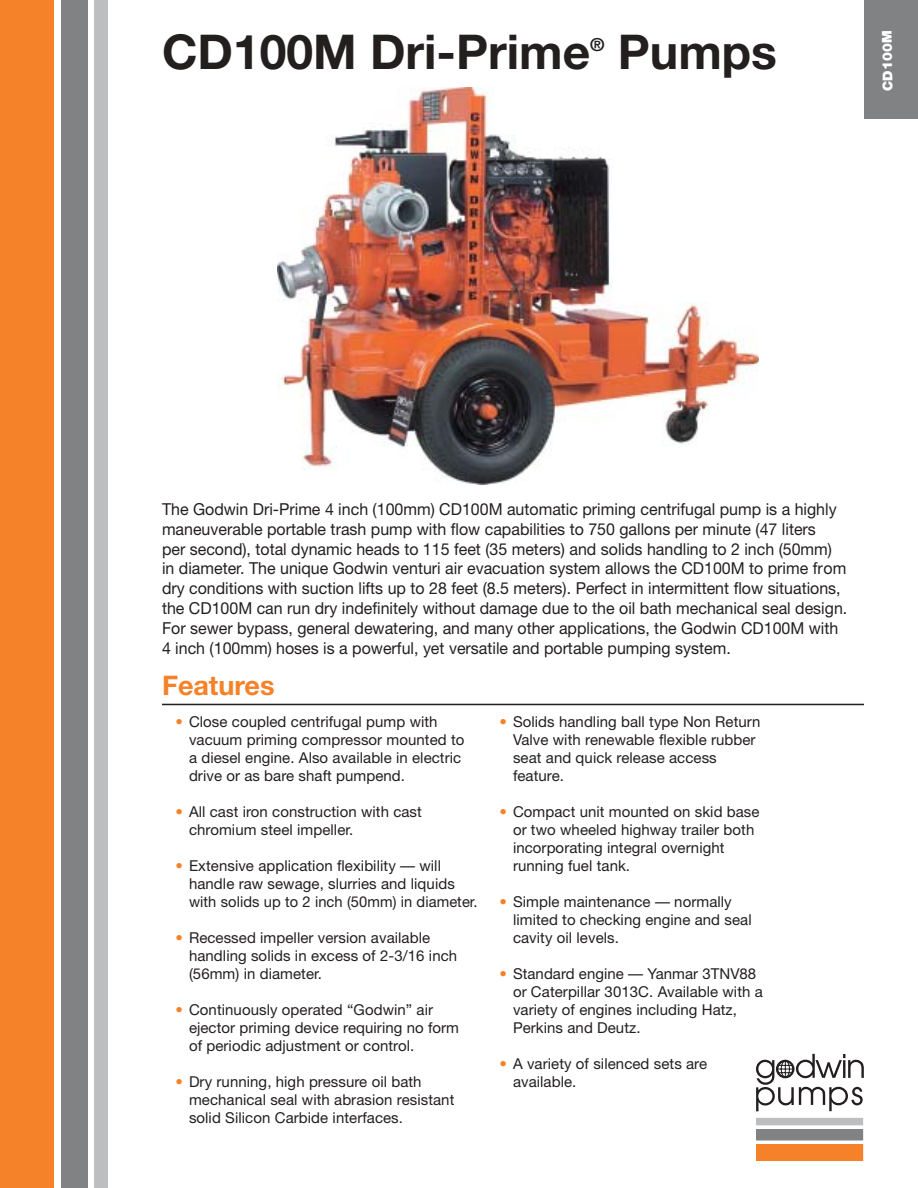
<style>
.page{position:relative;width:918px;height:1188px;background:#fff}
.page>*{position:absolute;margin:0;border:0;box-sizing:border-box;transform-origin:0 0}
.t1{font:700 48px "Helvetica Neue";color:#231f1f}
.t2{font:700 27px "Helvetica Neue";color:#f58229}
.t3{font:700 18px "Helvetica Neue";color:#231f1f}
.t4{font:16.5px/19.8px "Helvetica Neue";color:#231f1f}
.t5{font:15px/18px "Helvetica Neue";letter-spacing:.005em;color:#231f1f}
.t6{font:900 13.5px "Helvetica Neue";color:#fff}
.s1{color:#f58229}
</style>
<div class="page">
<div style="left:0;top:0;width:54px;height:1188px;background:#f58229"></div>
<div style="left:61px;top:0;width:27px;height:1188px;background:#808284"></div>
<div style="left:94px;top:0;width:14px;height:1188px;background:#bcbec0"></div>
<svg style="left:756px;top:1054px;width:108px;height:57px"></svg>
<div style="left:756px;top:1118px;width:107px;height:7px;background:#bcbec0"></div>
<div style="left:756px;top:1130px;width:107px;height:10px;background:#808284"></div>
<div style="left:756px;top:1145px;width:107px;height:16px;background:#f58229"></div>
<div style="left:864px;top:0;width:54px;height:118px;background:#808284"></div>
<hr style="left:162px;top:704px;width:702px;height:1px;background:#231f1f">
<img style="left:278px;top:87px;width:481px;height:398px">
<h1 class="t1" style="left:162px;top:34px;width:430px">CD100M Dri-Prime</h1>
<p class="t3" style="left:590px;top:38px;width:16px">®</p>
<h1 class="t1" style="left:618px;top:34px;width:161px">Pumps</h1>
<p class="t6" style="left:883px;top:91px;width:62px;rotate:-91deg">CD100M</p>
<p class="t4" style="left:162px;top:501px;width:687px">The Godwin Dri-Prime 4 inch (100mm) CD100M automatic priming centrifugal pump is a highly maneuverable portable trash pump with flow capabilities to 750 gallons per minute (47 liters<br>per second), total dynamic heads to 115 feet (35 meters) and solids handling to 2 inch (50mm) in diameter. The unique Godwin venturi air evacuation system allows the CD100M to prime from dry conditions with suction lifts up to 28 feet (8.5 meters). Perfect in intermittent flow situations, the CD100M can run dry indefinitely without damage due to the oil bath mechanical seal design.<br>For sewer bypass, general dewatering, and many other applications, the Godwin CD100M with 4 inch (100mm) hoses is a powerful, yet versatile and portable pumping system.</p>
<h2 class="t2" style="left:162px;top:676px;width:114px">Features</h2>
<p class="t5" style="left:189px;top:714px;width:277px;text-indent:-14px"><span class="s1">•</span> Close coupled centrifugal pump with vacuum priming compressor mounted to a diesel engine. Also available in electric drive or as bare shaft pumpend.</p>
<p class="t5" style="left:189px;top:804px;width:234px;text-indent:-14px"><span class="s1">•</span> All cast iron construction with cast chromium steel impeller.</p>
<p class="t5" style="left:189px;top:858px;width:290px;text-indent:-14px"><span class="s1">•</span> Extensive application flexibility — will handle raw sewage, slurries and liquids with solids up to 2 inch (50mm) in diameter.</p>
<p class="t5" style="left:189px;top:930px;width:270px;text-indent:-14px"><span class="s1">•</span> Recessed impeller version available handling solids in excess of 2-3/16 inch (56mm) in diameter.</p>
<p class="t5" style="left:189px;top:1002px;width:272px;text-indent:-14px"><span class="s1">•</span> Continuously operated “Godwin” air ejector priming device requiring no form of periodic adjustment or control.</p>
<p class="t5" style="left:189px;top:1074px;width:267px;text-indent:-14px"><span class="s1">•</span> Dry running, high pressure oil bath mechanical seal with abrasion resistant solid Silicon Carbide interfaces.</p>
<p class="t5" style="left:513px;top:714px;width:249px;text-indent:-14px"><span class="s1">•</span> Solids handling ball type Non Return<br>Valve with renewable flexible rubber seat and quick release access feature.</p>
<p class="t5" style="left:513px;top:804px;width:248px;text-indent:-14px"><span class="s1">•</span> Compact unit mounted on skid base or two wheeled highway trailer both incorporating integral overnight running fuel tank.</p>
<p class="t5" style="left:513px;top:894px;width:240px;text-indent:-14px"><span class="s1">•</span> Simple maintenance — normally limited to checking engine and seal cavity oil levels.</p>
<p class="t5" style="left:513px;top:966px;width:251px;text-indent:-14px"><span class="s1">•</span> Standard engine — Yanmar 3TNV88 or Caterpillar 3013C. Available with a variety of engines including Hatz,<br>Perkins and Deutz.</p>
<p class="t5" style="left:513px;top:1056px;width:196px;text-indent:-14px"><span class="s1">•</span> A variety of silenced sets are available.</p>
</div>
